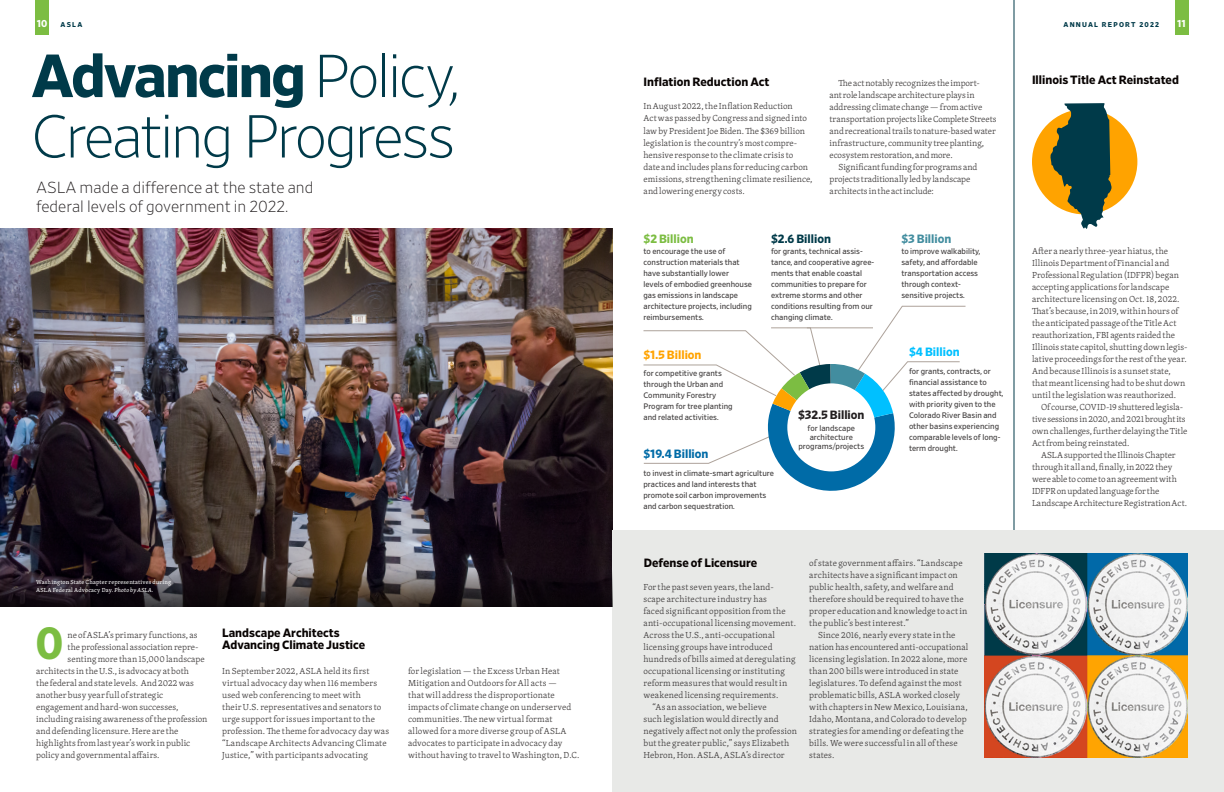
<style>
.page{position:relative;width:1224px;height:792px;background:#fff}
.page>*{position:absolute;margin:0;border:0;box-sizing:border-box;transform-origin:0 0}
.Header_1{font:60.4px/60.4px "Retina Ex Lt";letter-spacing:-.05em;color:#003a49}
.Drop_Cap{font:700 45px "Retina";color:#7cbd42}
.Dek{font:16px/19.2px "Retina Ex Lt";color:#231f20}
.Header_3{font:700 12px/12px "Retina";color:#080302}
.Black_Numbers{font:700 12px "Retina";color:#006ba7}
.Black_Numbers-2{font:700 12px "Retina";color:#231f20}
.Black_Numbers-3{font:700 12px "Retina";color:#003a49}
.Black_Numbers-4{font:700 12px "Retina";color:#ffa300}
.Black_Numbers-5{font:700 12px "Retina";color:#7cbd42}
.Black_Numbers-6{font:700 12px "Retina";color:#428d9f}
.Black_Numbers-7{font:700 12px "Retina";color:#00c0ff}
.t1{font:700 10px "Retina";color:#fff}
.Body-No_Indent{font:300 9px/12px "Skolar Latin";letter-spacing:.01em;color:#403d3d}
.photocredit{font:300 9px/12px "Skolar Latin";letter-spacing:.005em;color:#403d3d}
.Retina_Small_Facts{font:8px/11px "Retina";color:#403d3d}
.t2{font:700 7px "Retina";letter-spacing:.175em;color:#003a49}
.Photo_Credit{font:6px/8px "Skolar Latin";letter-spacing:.025em;color:#fff}
.s1{font-family:"Retina";font-weight:700}
.s2{font-style:italic}
</style>
<div class="page">
<div style="left:35px;top:0;width:14px;height:35px;background:#7cbd42"></div>
<div style="left:1175px;top:0;width:13px;height:35px;background:#7cbd42"></div>
<img style="left:0;top:229px;width:612px;height:323px">
<div style="left:1032px;top:109px;width:105px;height:105px;background:#ffa300;border-radius:50%"></div>
<hr style="left:1014px;top:0;width:1px;height:537px;background:#003a49">
<div style="left:612px;top:531px;width:612px;height:261px;background:#e8e9e7"></div>
<svg style="left:1049px;top:103px;width:63px;height:126px"></svg>
<svg style="left:643px;top:306px;width:323px;height:185px"></svg>
<div style="left:787px;top:383px;width:88px;height:88px;background:#fff;border-radius:50%"></div>
<img style="left:984px;top:554px;width:204px;height:204px">
<svg style="left:0;top:552px;width:612px;height:55px;background:#2d2427"></svg>
<p class="t1" style="left:37px;top:17px;width:12px">10</p>
<p class="t2" style="left:61px;top:20px;width:23px">ASLA</p>
<p class="t2" style="left:1064px;top:20px;width:97px">ANNUAL REPORT 2022</p>
<p class="t1" style="left:1177px;top:17px;width:10px">11</p>
<p class="Header_1" style="left:31px;top:45px;width:430px"><span class="s1">Advancing</span> Policy,<br>Creating Progress</p>
<p class="Dek" style="left:36px;top:177px;width:279px">ASLA made a difference at the state and federal levels of government in 2022.</p>
<p class="Photo_Credit" style="left:36px;top:578px;width:137px">Washington State Chapter representatives during<br>ASLA Federal Advocacy Day. <span class="s2">Photo by ASLA.</span></p>
<p class="Drop_Cap" style="left:35px;top:613px;width:30px">0</p>
<p class="Body-No_Indent" style="left:68px;top:628px;width:132px">ne of ASLA’s primary functions, as</p>
<p class="Body-No_Indent" style="left:68px;top:640px;width:132px">the professional association repre-</p>
<p class="Body-No_Indent" style="left:68px;top:652px;width:139px">senting more than 15,000 landscape</p>
<p class="Body-No_Indent" style="left:36px;top:664px;width:154px">architects in the U.S., is advocacy at both</p>
<p class="Body-No_Indent" style="left:36px;top:676px;width:159px">the federal and state levels. And 2022 was</p>
<p class="Body-No_Indent" style="left:36px;top:688px;width:129px">another busy year full of strategic</p>
<p class="Body-No_Indent" style="left:36px;top:700px;width:144px">engagement and hard-won successes,</p>
<p class="Body-No_Indent" style="left:36px;top:712px;width:173px">including raising awareness of the profession</p>
<p class="Body-No_Indent" style="left:36px;top:724px;width:144px">and defending licensure. Here are the</p>
<p class="Body-No_Indent" style="left:36px;top:736px;width:156px">highlights from last year’s work in public</p>
<p class="Body-No_Indent" style="left:36px;top:748px;width:125px">policy and governmental affairs.</p>
<p class="Header_3" style="left:222px;top:627px;width:145px">Landscape Architects<br>Advancing Climate Justice</p>
<p class="Body-No_Indent" style="left:222px;top:664px;width:169px">In September 2022, ASLA held its first virtual advocacy day when 116 members used web conferencing to meet with<br>their U.S. representatives and senators to urge support for issues important to the profession. The theme for advocacy day was “Landscape Architects Advancing Climate Justice,” with participants advocating</p>
<p class="Body-No_Indent" style="left:408px;top:664px;width:173px">for legislation — the Excess Urban Heat Mitigation and Outdoors for All acts —<br>that will address the disproportionate impacts of climate change on underserved communities. The new virtual format allowed for a more diverse group of ASLA advocates to participate in advocacy day without having to travel to Washington, D.C.</p>
<p class="Header_3" style="left:644px;top:75px;width:127px">Inflation Reduction Act</p>
<p class="Header_3" style="left:1032px;top:73px;width:149px">Illinois Title Act Reinstated</p>
<p class="photocredit" style="left:830px;top:76px;width:169px;text-indent:9px">The act notably recognizes the import-<br>ant role landscape architecture plays in addressing climate change — from active transportation projects like Complete Streets and recreational trails to nature-based water infrastructure, community tree planting, ecosystem restoration, and more.</p>
<p class="photocredit" style="left:830px;top:160px;width:149px;text-indent:9px">Significant funding for programs and projects traditionally led by landscape architects in the act include:</p>
<p class="Body-No_Indent" style="left:644px;top:100px;width:171px">In August 2022, the Inflation Reduction<br>Act was passed by Congress and signed into law by President Joe Biden. The $369 billion legislation is the country’s most compre&shy;hensive response to the climate crisis to<br>date and includes plans for reducing carbon emissions, strengthening climate resilience, and lowering energy costs.</p>
<p class="Black_Numbers-5" style="left:643px;top:231px;width:52px">$2 Billion</p>
<p class="Black_Numbers-3" style="left:771px;top:231px;width:61px">$2.6 Billion</p>
<p class="Black_Numbers-6" style="left:901px;top:231px;width:52px">$3 Billion</p>
<p class="Retina_Small_Facts" style="left:643px;top:246px;width:110px">to encourage the use of construction materials that have substantially lower<br>levels of embodied greenhouse gas emissions in landscape architecture projects, including reimbursements.</p>
<p class="Retina_Small_Facts" style="left:771px;top:246px;width:105px">for grants, technical assis&shy;tance, and cooperative agree&shy;ments that enable coastal communities to prepare for extreme storms and other conditions resulting from our changing climate.</p>
<p class="Retina_Small_Facts" style="left:901px;top:246px;width:81px">to improve walkability, safety, and affordable transportation access through context&shy;sensitive projects.</p>
<p class="Black_Numbers-4" style="left:643px;top:347px;width:60px">$1.5 Billion</p>
<p class="Black_Numbers-7" style="left:909px;top:344px;width:52px">$4 Billion</p>
<p class="Retina_Small_Facts" style="left:643px;top:367px;width:91px">for competitive grants through the Urban and<br>Community Forestry<br>Program for tree planting and related activities.</p>
<p class="Retina_Small_Facts" style="left:909px;top:365px;width:96px">for grants, contracts, or financial assistance to states affected by drought, with priority given to the<br>Colorado River Basin and other basins experiencing comparable levels of long&shy;term drought.</p>
<p class="Retina_Small_Facts" style="left:643px;top:467px;width:132px">to invest in climate-smart agriculture practices and land interests that promote soil carbon improvements and carbon sequestration.</p>
<p class="Black_Numbers-2" style="left:798px;top:407px;width:68px">$32.5 Billion</p>
<p class="Retina_Small_Facts" style="left:798px;top:423px;width:67px;line-height:9px;text-align:center">for landscape architecture programs/projects</p>
<p class="Black_Numbers" style="left:643px;top:446px;width:67px">$19.4 Billion</p>
<p class="Header_3" style="left:644px;top:556px;width:115px">Defense of Licensure</p>
<p class="Body-No_Indent" style="left:643px;top:580px;width:154px">For the past seven years, the land&shy;scape architecture industry has<br>faced significant opposition from the anti-occupational licensing movement.<br>Across the U.S., anti-occupational licensing groups have introduced hundreds of bills aimed at deregulating occupational licensing or instituting reform measures that would result in weakened licensing requirements.</p>
<p class="photocredit" style="left:643px;top:700px;width:155px;text-indent:9px">“As an association, we believe<br>such legislation would directly and negatively affect not only the profession but the greater public,” says Elizabeth Hebron, Hon. ASLA, ASLA’s director</p>
<p class="photocredit" style="left:809px;top:556px;width:160px">of state government affairs. “Landscape architects have a significant impact on public health, safety, and welfare and therefore should be required to have the proper education and knowledge to act in the public’s best interest.”</p>
<p class="photocredit" style="left:809px;top:628px;width:161px;text-indent:9px">Since 2016, nearly every state in the nation has encountered anti-occupational licensing legislation. In 2022 alone, more than 200 bills were introduced in state legislatures. To defend against the most problematic bills, ASLA worked closely with chapters in New Mexico, Louisiana, Idaho, Montana, and Colorado to develop strategies for amending or defeating the bills. We were successful in all of these states.</p>
<p class="Body-No_Indent" style="left:1032px;top:244px;width:157px">After a nearly three-year hiatus, the Illinois Department of Financial and Professional Regulation (IDFPR) began accepting applications for landscape architecture licensing on Oct. 18, 2022.<br>That’s because, in 2019, within hours of the anticipated passage of the Title Act reauthorization, FBI agents raided the Illinois state capitol, shutting down legis&shy;lative proceedings for the rest of the year.<br>And because Illinois is a sunset state, that meant licensing had to be shut down until the legislation was reauthorized.</p>
<p class="photocredit" style="left:1032px;top:400px;width:157px;text-indent:9px">Of course, COVID-19 shuttered legisla&shy;tive sessions in 2020, and 2021 brought its own challenges, further delaying the Title Act from being reinstated.</p>
<p class="photocredit" style="left:1032px;top:448px;width:157px;text-indent:9px">ASLA supported the Illinois Chapter through it all and, finally, in 2022 they were able to come to an agreement with IDFPR on updated language for the Landscape Architecture Registration Act.</p>
</div>
